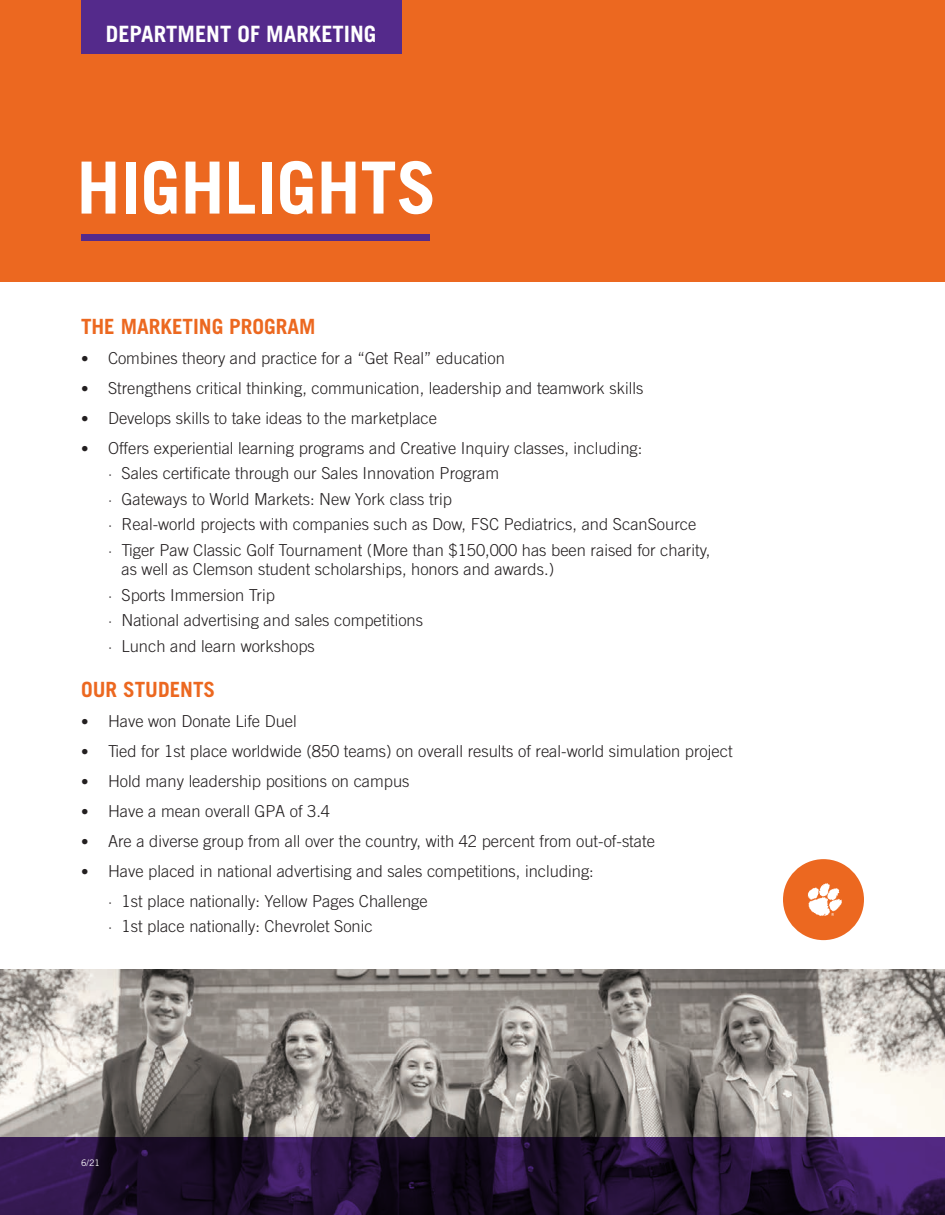
<style>
.page{position:relative;width:945px;height:1215px;background:#fff}
.page>*{position:absolute;margin:0;border:0;box-sizing:border-box;transform-origin:0 0}
.t1{font:700 72px "Trade Gothic LT Std";color:#fff}
.t2{font:700 22.5px "Trade Gothic LT Std";color:#fff}
.t3{font:700 21px "Trade Gothic LT Std";color:#ec6820}
.t4{font:300 16.5px/19.5px "Trade Gothic LT Std";color:#231f20}
.t5{font:9px "Trade Gothic LT Std";color:#fff}
.s1{font-size:15px}
</style>
<div class="page">
<img style="left:0;top:969px;width:945px;height:169px">
<svg style="left:0;top:1138px;width:945px;height:77px;background:#251139"></svg>
<div style="left:0;top:0;width:945px;height:281px;background:#ec6820"></div>
<div style="left:81px;top:234px;width:349px;height:7px;background:#542a8b"></div>
<div style="left:783px;top:859px;width:81px;height:81px;background:#ec6820;border-radius:50%"></div>
<svg style="left:808px;top:883px;width:34px;height:33px"></svg>
<div style="left:81px;top:0;width:320px;height:54px;background:#542a8b"></div>
<p class="t2" style="left:106px;top:20px;width:272px">DEPARTMENT OF MARKETING</p>
<p class="t1" style="left:76px;top:144px;width:362px">HIGHLIGHTS</p>
<p class="t3" style="left:81px;top:313px;width:236px">THE MARKETING PROGRAM</p>
<p class="t4" style="left:81px;top:348px;width:425px"><span class="s1">•</span> Combines theory and practice for a “Get Real” education</p>
<p class="t4" style="left:81px;top:378px;width:564px"><span class="s1">•</span> Strengthens critical thinking, communication, leadership and teamwork skills</p>
<p class="t4" style="left:81px;top:408px;width:358px"><span class="s1">•</span> Develops skills to take ideas to the marketplace</p>
<p class="t4" style="left:81px;top:438px;width:563px"><span class="s1">•</span> Offers experiential learning programs and Creative Inquiry classes, including:</p>
<p class="t4" style="left:108px;top:463px;width:393px"><span class="s1">·</span> Sales certificate through our Sales Innovation Program</p>
<p class="t4" style="left:108px;top:489px;width:346px"><span class="s1">·</span> Gateways to World Markets: New York class trip</p>
<p class="t4" style="left:108px;top:514px;width:590px"><span class="s1">·</span> Real-world projects with companies such as Dow, FSC Pediatrics, and ScanSource</p>
<p class="t4" style="left:122px;top:540px;width:590px;text-indent:-14px"><span class="s1">·</span> Tiger Paw Classic Golf Tournament (More than $150,000 has been raised for charity, as well as Clemson student scholarships, honors and awards.)</p>
<p class="t4" style="left:108px;top:585px;width:168px"><span class="s1">·</span> Sports Immersion Trip</p>
<p class="t4" style="left:108px;top:610px;width:317px"><span class="s1">·</span> National advertising and sales competitions</p>
<p class="t4" style="left:108px;top:636px;width:208px"><span class="s1">·</span> Lunch and learn workshops</p>
<p class="t3" style="left:81px;top:676px;width:136px">OUR STUDENTS</p>
<p class="t4" style="left:81px;top:711px;width:217px"><span class="s1">•</span> Have won Donate Life Duel</p>
<p class="t4" style="left:81px;top:741px;width:653px"><span class="s1">•</span> Tied for 1st place worldwide (850 teams) on overall results of real-world simulation project</p>
<p class="t4" style="left:81px;top:771px;width:330px"><span class="s1">•</span> Hold many leadership positions on campus</p>
<p class="t4" style="left:81px;top:801px;width:251px"><span class="s1">•</span> Have a mean overall GPA of 3.4</p>
<p class="t4" style="left:81px;top:831px;width:576px"><span class="s1">•</span> Are a diverse group from all over the country, with 42 percent from out-of-state</p>
<p class="t4" style="left:81px;top:861px;width:514px"><span class="s1">•</span> Have placed in national advertising and sales competitions, including:</p>
<p class="t4" style="left:108px;top:891px;width:321px"><span class="s1">·</span> 1st place nationally: Yellow Pages Challenge</p>
<p class="t4" style="left:108px;top:916px;width:266px"><span class="s1">·</span> 1st place nationally: Chevrolet Sonic</p>
<p class="t5" style="left:81px;top:1157px;width:20px">6/21</p>
</div>
